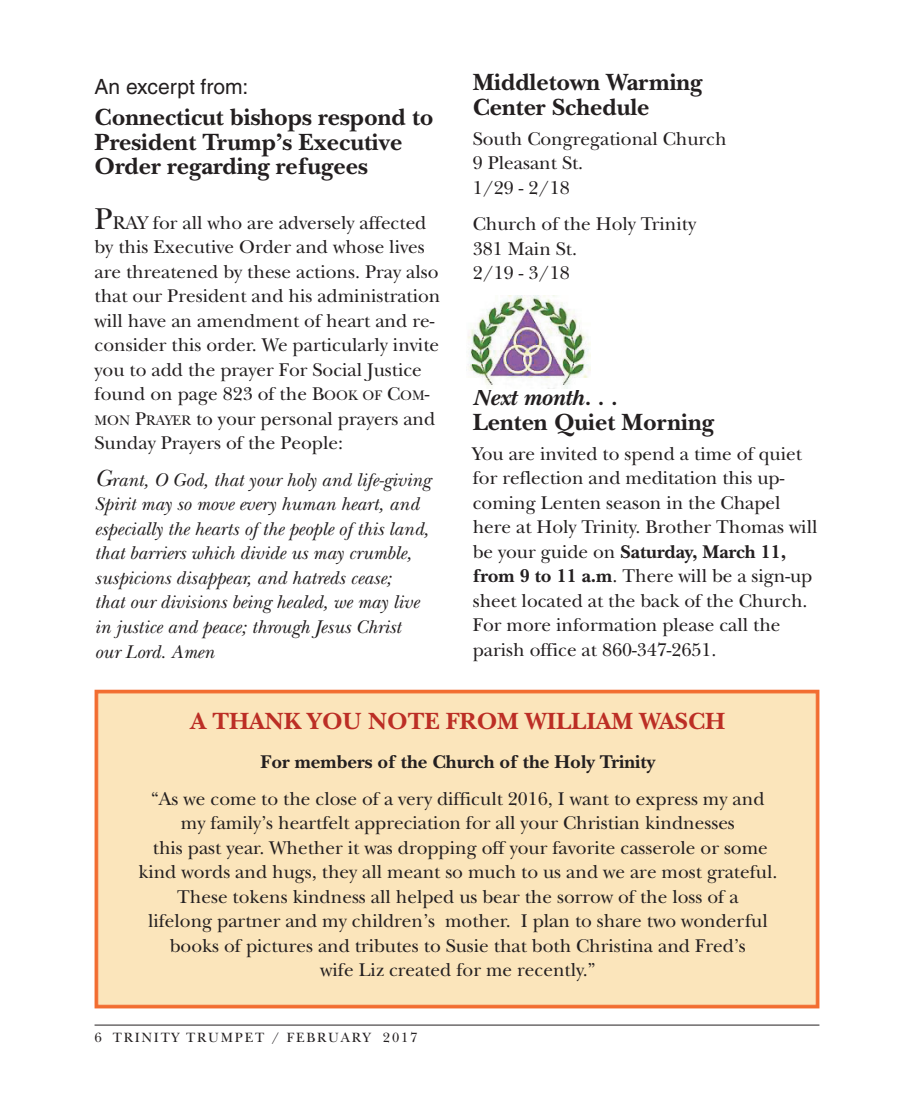
<style>
.page{position:relative;width:914px;height:1103px;background:#fff}
.page>*{position:absolute;margin:0;border:0;box-sizing:border-box;transform-origin:0 0}
.t1{font:700 24.5px/24.5px "New Baskerville";color:#231f20}
.t2{font:700 24.5px "New Baskerville";color:#bc2e25}
.t3{font:italic 700 24.5px "New Baskerville";color:#231f20}
.t4{font:21px "Helvetica";color:#231f20}
.t5{font:19.25px/24.5px "New Baskerville";color:#231f20}
.t6{font:italic 19.25px/24.5px "New Baskerville";color:#231f20}
.t7{font:700 19.25px "New Baskerville";color:#231f20}
.t8{font:14px "New Baskerville";letter-spacing:.125em;color:#231f20}
.s1{font-size:31.5px}
.s2{font-size:14.35px}
.s3{font-size:24.5px}
.s4{font-weight:700}
</style>
<div class="page">
<hr style="left:94px;top:1024px;width:725px;height:1px;background:#231f20">
<div style="left:98px;top:693px;width:718px;height:311px;background:#fbe5bb"></div>
<div style="left:94px;top:689px;width:725px;height:319px;border:2px solid #f26d30"></div>
<img style="left:467px;top:296px;width:123px;height:92px">
<p class="t4" style="left:94px;top:79px;width:155px">An excerpt from:</p>
<p class="t1" style="left:94px;top:108px;width:340px">Connecticut bishops respond to<br>President Trump’s Executive<br>Order regarding refugees</p>
<p class="t5" style="left:94px;top:212px;width:347px"><span class="s1">P</span>RAY for all who are adversely affected by this Executive Order and whose lives are threatened by these actions. Pray also that our President and his administration will have an amendment of heart and re&shy;consider this order. We particularly invite you to add the prayer For Social Justice found on page 823 of the B<span class="s2">OOK OF</span> C<span class="s2">OM</span>-<span class="s2">MON</span> P<span class="s2">RAYER</span> to your personal prayers and Sunday Prayers of the People:</p>
<p class="t6" style="left:94px;top:470px;width:337px"><span class="s3">G</span>rant, O God, that your holy and life-giving Spirit may so move every human heart, and especially the hearts of the people of this land, that barriers which divide us may crumble, suspicions disappear, and hatreds cease;<br>that our divisions being healed, we may live in justice and peace; through Jesus Christ our Lord. Amen</p>
<p class="t1" style="left:472px;top:73px;width:231px">Middletown Warming<br>Center Schedule</p>
<p class="t5" style="left:472px;top:128px;width:255px">South Congregational Church<br>9 Pleasant St.<br>1/29 - 2/18</p>
<p class="t5" style="left:472px;top:214px;width:225px">Church of the Holy Trinity<br>381 Main St.<br>2/19 - 3/18</p>
<p class="t3" style="left:472px;top:389px;width:146px">Next month. . .</p>
<p class="t1" style="left:472px;top:413px;width:243px">Lenten Quiet Morning</p>
<p class="t5" style="left:472px;top:443px;width:346px">You are invited to spend a time of quiet for reflection and meditation this up&shy;coming Lenten season in the Chapel here at Holy Trinity. Brother Thomas will be your guide on <span class="s4">Saturday, March 11, from 9 to 11 a.m</span>. There will be a sign-up sheet located at the back of the Church.<br>For more information please call the parish office at 860-347-2651.</p>
<p class="t2" style="left:190px;top:713px;width:536px">A THANK YOU NOTE FROM WILLIAM WASCH</p>
<p class="t7" style="left:260px;top:755px;width:396px">For members of the Church of the Holy Trinity</p>
<p class="t5" style="left:138px;top:788px;width:640px;text-align:center">“As we come to the close of a very difficult 2016, I want to express my and my family’s heartfelt appreciation for all your Christian kindnesses<br>this past year. Whether it was dropping off your favorite casserole or some kind words and hugs, they all meant so much to us and we are most grateful.<br>These tokens kindness all helped us bear the sorrow of the loss of a<br>lifelong partner and my children’s mother. I plan to share two wonderful books of pictures and tributes to Susie that both Christina and Fred’s<br>wife Liz created for me recently.”</p>
<p class="t8" style="left:94px;top:1032px;width:324px">6 TRINITY TRUMPET / FEBRUARY 2017</p>
</div>
